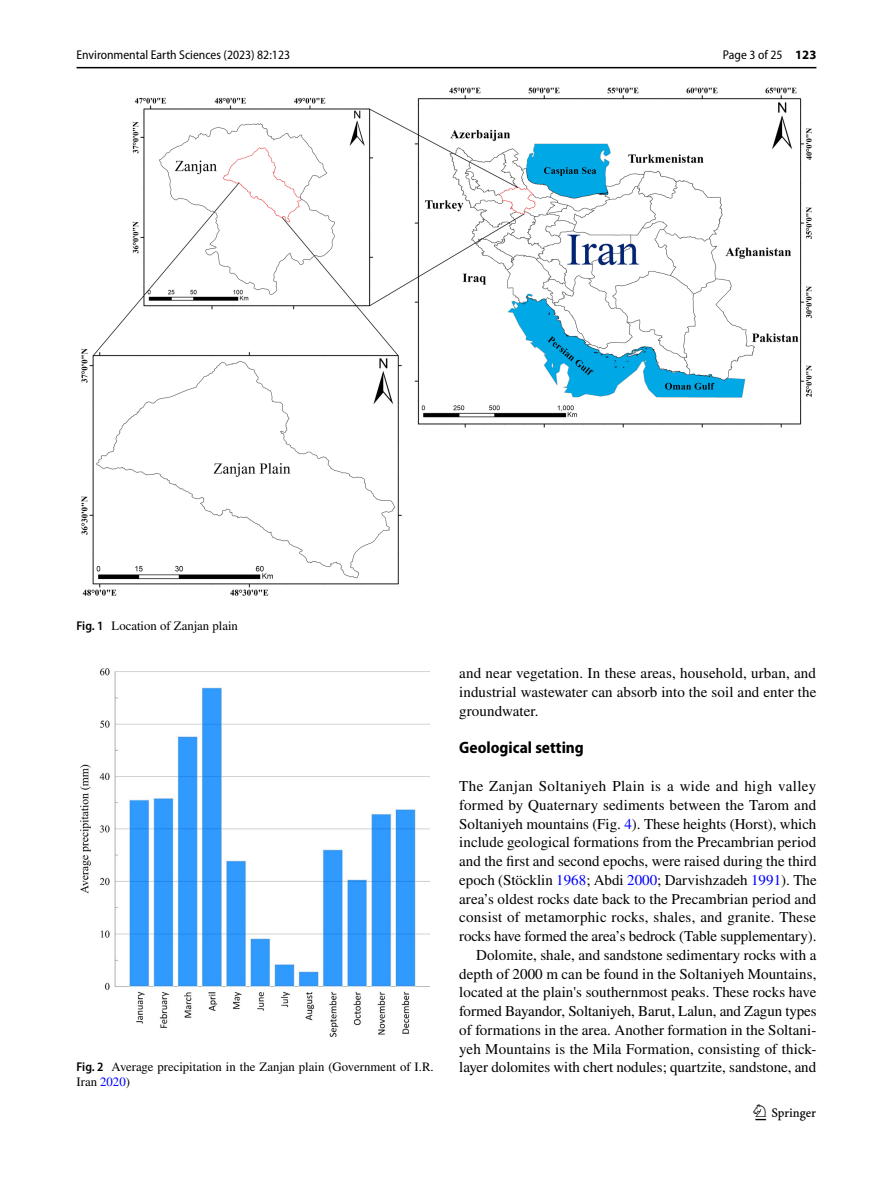
<style>
.page{position:relative;width:893px;height:1187px;background:#fff}
.page>*{position:absolute;margin:0;border:0;box-sizing:border-box;transform-origin:0 0}
.t1{font:22.5px "Springnew Regular 3";color:#000}
.t2{font:700 semi-condensed 16.5px "Myriad Pro";color:#000}
.t3{font:15px/18.8px "STIX";letter-spacing:.005em;color:#000;text-align:justify}
.t4{font:12.75px/15px "STIX";color:#000}
.t5{font:semi-condensed 12.75px "Myriad Pro";color:#000}
.s1{font-weight:700;font-stretch:normal}
.s2{font-family:"Myriad Pro";font-weight:600;font-stretch:semi-condensed}
.s3{color:#00f}
</style>
<div class="page">
<hr style="left:77px;top:67px;width:739px;height:1px;background:#000">
<img style="left:81px;top:87px;width:731px;height:508px">
<img style="left:81px;top:668px;width:348px;height:368px">
<p class="t5" style="left:77px;top:48px;width:215px">Environmental Earth Sciences (2023) 82:123</p>
<p class="t5" style="left:723px;top:48px;width:95px">Page 3 of 25 <span class="s1">123</span></p>
<p class="t4" style="left:77px;top:619px;width:163px"><span class="s2">Fig. 1</span> Location of Zanjan plain</p>
<p class="t4" style="left:77px;top:1060px;width:359px"><span class="s2">Fig. 2</span> Average precipitation in the Zanjan plain (Government of I.R.<br>Iran <span class="s3">2020</span>)</p>
<p class="t3" style="left:459px;top:665px;width:359px">and near vegetation. In these areas, household, urban, and industrial wastewater can absorb into the soil and enter the groundwater.</p>
<p class="t2" style="left:459px;top:738px;width:126px">Geological setting</p>
<p class="t3" style="left:459px;top:777px;width:359px;text-align:right">The Zanjan Soltaniyeh Plain is a wide and high valley formed by Quaternary sediments between the Tarom and Soltaniyeh mountains (Fig. <span class="s3">4</span>). These heights (Horst), which include geological formations from the Precambrian period and the first and second epochs, were raised during the third epoch (Stöcklin <span class="s3">1968</span>; Abdi <span class="s3">2000</span>; Darvishzadeh <span class="s3">1991</span>). The area’s oldest rocks date back to the Precambrian period and consist of metamorphic rocks, shales, and granite. These rocks have formed the area’s bedrock (Table supplementary).<br>Dolomite, shale, and sandstone sedimentary rocks with a depth of 2000 m can be found in the Soltaniyeh Mountains, located at the plain's southernmost peaks. These rocks have formed Bayandor, Soltaniyeh, Barut, Lalun, and Zagun types of formations in the area. Another formation in the Soltani&shy;yeh Mountains is the Mila Formation, consisting of thick&shy;layer dolomites with chert nodules; quartzite, sandstone, and</p>
<h1 class="t1" style="left:755px;top:1104px;width:62px">1 3</h1>
</div>
